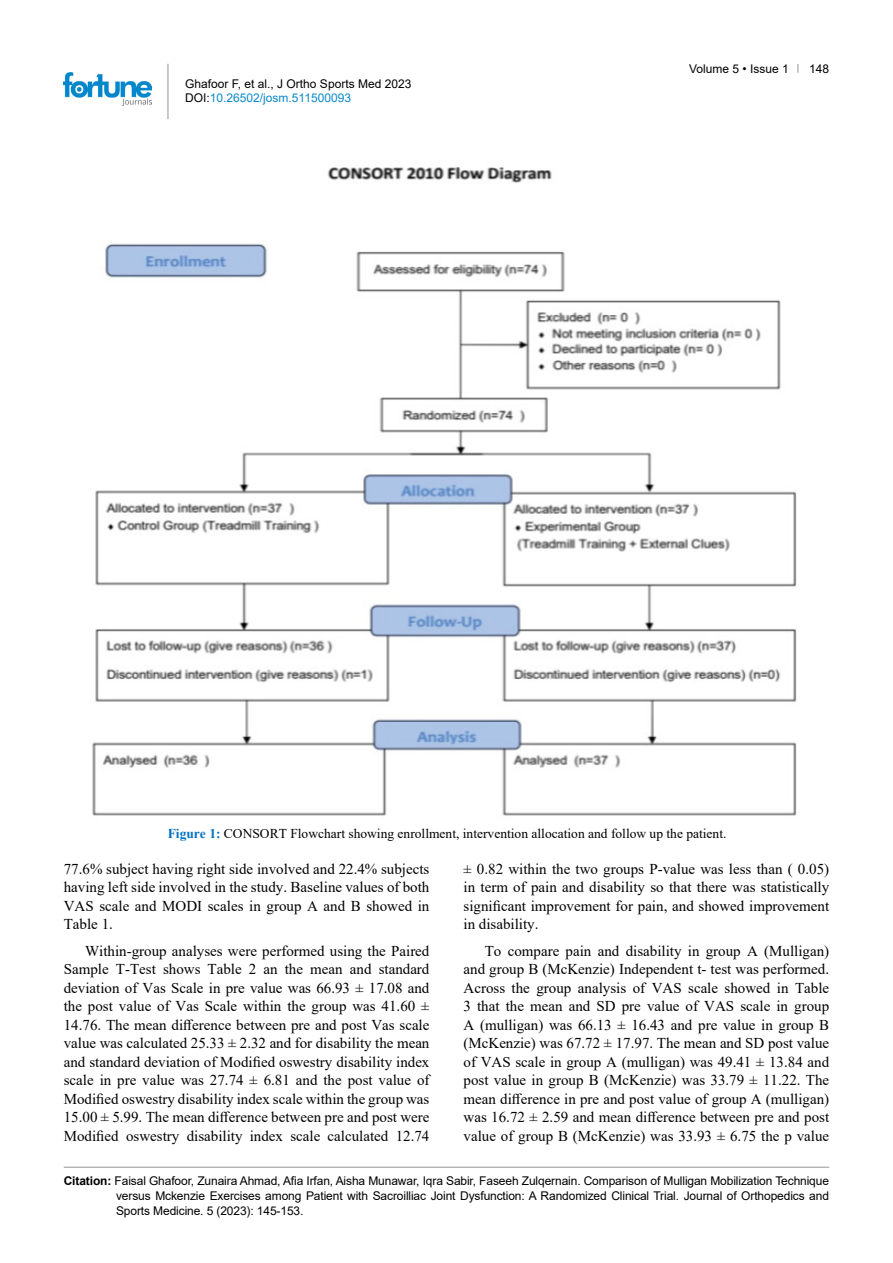
<style>
.page{position:relative;width:893px;height:1263px;background:#fff}
.page>*{position:absolute;margin:0;border:0;box-sizing:border-box;transform-origin:0 0}
.t1{font:15px/18.5px "Times New Roman";color:#000;text-align:justify}
.t2{font:13.5px "Times New Roman";color:#000}
.t3{font:12px/15px "Arial";color:#000}
.s1{color:#0a88ca}
.s2{font-weight:700;color:#0070c0}
.s3{font-weight:700}
</style>
<div class="page">
<hr style="left:168px;top:64px;width:1px;height:55px;background:#939598">
<img style="left:64px;top:72px;width:88px;height:33px">
<hr style="left:64px;top:1167px;width:765px;height:1px;background:#939598">
<img style="left:92px;top:167px;width:705px;height:649px">
<p class="t3" style="left:185px;top:76px;width:228px;line-height:14.4px">Ghafoor F, et al., J Ortho Sports Med 2023<br>DOI:<span class="s1">10.26502/josm.511500093</span></p>
<p class="t3" style="left:689px;top:61px;width:101px">Volume 5 • Issue 1</p>
<p class="t3" style="left:809px;top:61px;width:22px">148</p>
<p class="t2" style="left:168px;top:824px;width:560px"><span class="s2">Figure 1:</span> CONSORT Flowchart showing enrollment, intervention allocation and follow up the patient.</p>
<p class="t1" style="left:64px;top:859px;width:367px">77.6% subject having right side involved and 22.4% subjects having left side involved in the study. Baseline values of both VAS scale and MODI scales in group A and B showed in Table 1.</p>
<p class="t1" style="left:64px;top:941px;width:367px;text-indent:21px">Within-group analyses were performed using the Paired Sample T-Test shows Table 2 an the mean and standard deviation of Vas Scale in pre value was 66.93 ± 17.08 and the post value of Vas Scale within the group was 41.60 ± 14.76. The mean difference between pre and post Vas scale value was calculated 25.33 ± 2.32 and for disability the mean and standard deviation of Modified oswestry disability index scale in pre value was 27.74 ± 6.81 and the post value of Modified oswestry disability index scale within the group was 15.00 ± 5.99. The mean difference between pre and post were Modified oswestry disability index scale calculated 12.74</p>
<p class="t1" style="left:463px;top:859px;width:367px">± 0.82 within the two groups P-value was less than ( 0.05) in term of pain and disability so that there was statistically significant improvement for pain, and showed improvement in disability.</p>
<p class="t1" style="left:463px;top:941px;width:367px;text-indent:21px">To compare pain and disability in group A (Mulligan) and group B (McKenzie) Independent t- test was performed.<br>Across the group analysis of VAS scale showed in Table 3 that the mean and SD pre value of VAS scale in group A (mulligan) was 66.13 ± 16.43 and pre value in group B (McKenzie) was 67.72 ± 17.97. The mean and SD post value of VAS scale in group A (mulligan) was 49.41 ± 13.84 and post value in group B (McKenzie) was 33.79 ± 11.22. The mean difference in pre and post value of group A (mulligan) was 16.72 ± 2.59 and mean difference between pre and post value of group B (McKenzie) was 33.93 ± 6.75 the p value</p>
<p class="t3" style="left:116px;top:1173px;width:714px;text-align:justify;text-indent:-52px"><span class="s3">Citation:</span> Faisal Ghafoor, Zunaira Ahmad, Afia Irfan, Aisha Munawar, Iqra Sabir, Faseeh Zulqernain. Comparison of Mulligan Mobilization Technique versus Mckenzie Exercises among Patient with Sacroilliac Joint Dysfunction: A Randomized Clinical Trial. Journal of Orthopedics and Sports Medicine. 5 (2023): 145-153.</p>
</div>
